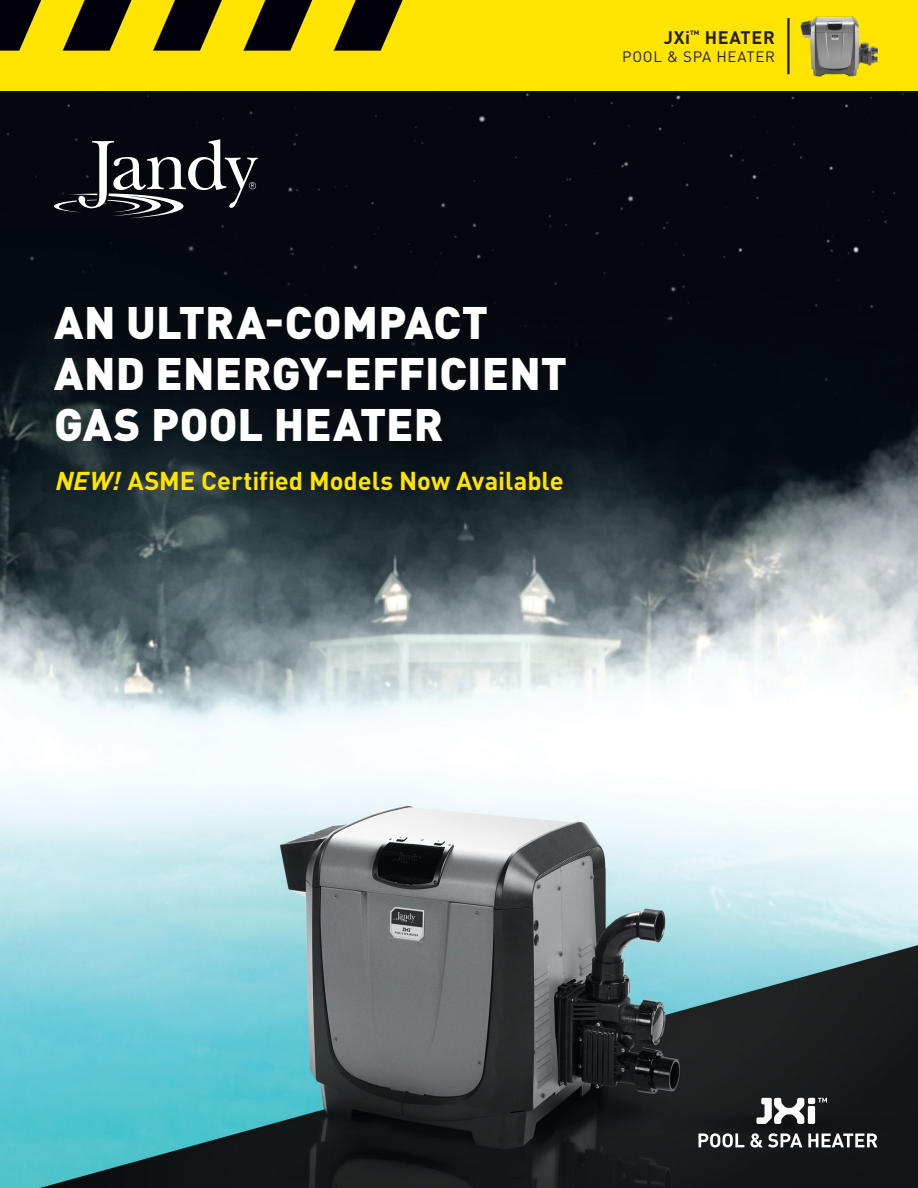
<style>
.page{position:relative;width:918px;height:1188px;background:#fff}
.page>*{position:absolute;margin:0;border:0;box-sizing:border-box;transform-origin:0 0}
.t1{font:900 45px/51px "DIN Pro";color:#fff}
.t2{font:700 25.5px "DIN Pro";letter-spacing:-.005em;color:#ffe400}
.t3{font:700 18px "DIN Pro";letter-spacing:.04em;color:#231f20}
.t4{font:15px "DIN Pro";letter-spacing:.05em;color:#231f20}
.s1{font-style:italic}
</style>
<div class="page">
<img style="left:0;top:90px;width:918px;height:1098px">
<div style="left:0;top:0;width:918px;height:90px;background:#ffe400"></div>
<hr style="left:787px;top:18px;width:3px;height:56px;background:#231f20">
<svg style="left:54px;top:139px;width:204px;height:79px;background:#34363c"></svg>
<svg style="left:698px;top:1098px;width:180px;height:50px"></svg>
<img style="left:800px;top:16px;width:78px;height:61px">
<svg style="left:334px;top:0;width:69px;height:51px"></svg>
<svg style="left:243px;top:0;width:69px;height:51px"></svg>
<svg style="left:153px;top:0;width:69px;height:51px"></svg>
<svg style="left:63px;top:0;width:69px;height:51px"></svg>
<svg style="left:0;top:0;width:41px;height:51px"></svg>
<p class="t3" style="left:664px;top:25px;width:113px">JXi<sup>™</sup> HEATER</p>
<p class="t4" style="left:622px;top:46px;width:154px">POOL &amp; SPA HEATER</p>
<p class="t1" style="left:54px;top:295px;width:514px">AN ULTRA-COMPACT<br>AND ENERGY-EFFICIENT<br>GAS POOL HEATER</p>
<p class="t2" style="left:54px;top:463px;width:511px"><span class="s1">NEW!</span>ASME Certified Models Now Available</p>
</div>
